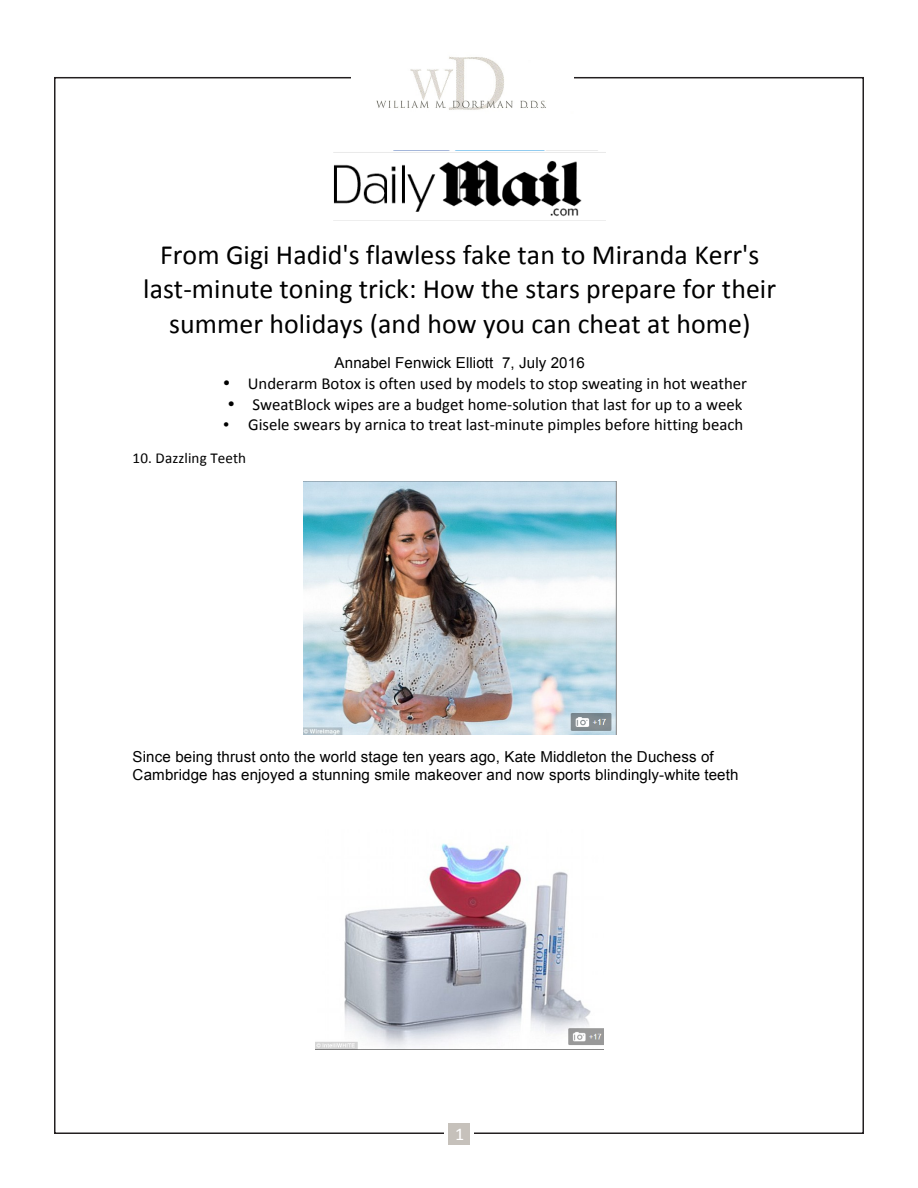
<style>
.page{position:relative;width:918px;height:1188px;background:#fff}
.page>*{position:absolute;margin:0;border:0;box-sizing:border-box;transform-origin:0 0}
.t1{font:27.9px/34.2px "Calibri";color:#000;text-align:center}
.t2{font:18px "Calibri";color:#fff}
.t3{font:16.8px "Calibri";color:#000}
.t4{font:15.15px/17.9px "Arial";letter-spacing:.01em;color:#000}
.t5{font:15.15px "Calibri";letter-spacing:.01em;color:#000}
</style>
<div class="page">
<img style="left:376px;top:56px;width:170px;height:54px">
<div style="left:448px;top:1123px;width:22px;height:22px;background:#c6c1bb"></div>
<img style="left:333px;top:152px;width:273px;height:69px">
<img style="left:303px;top:482px;width:313px;height:252px">
<img style="left:316px;top:843px;width:288px;height:206px">
<p class="t1" style="left:143px;top:238px;width:634px">From Gigi Hadid's flawless fake tan to Miranda Kerr's last-minute toning trick: How the stars prepare for their summer holidays (and how you can cheat at home)</p>
<p class="t4" style="left:335px;top:354px;width:252px">Annabel Fenwick Elliott 7, July 2016</p>
<p class="t3" style="left:223px;top:372px;width:526px">• Underarm Botox is often used by models to stop sweating in hot weather</p>
<p class="t3" style="left:227px;top:394px;width:517px">• SweatBlock wipes are a budget home-solution that last for up to a week</p>
<p class="t3" style="left:223px;top:414px;width:522px">• Gisele swears by arnica to treat last-minute pimples before hitting beach</p>
<p class="t5" style="left:133px;top:449px;width:115px">10. Dazzling Teeth</p>
<p class="t4" style="left:133px;top:748px;width:607px">Since being thrust onto the world stage ten years ago, Kate Middleton the Duchess of<br>Cambridge has enjoyed a stunning smile makeover and now sports blindingly-white teeth</p>
<p class="t2" style="left:455px;top:1123px;width:11px">1</p>
</div>
